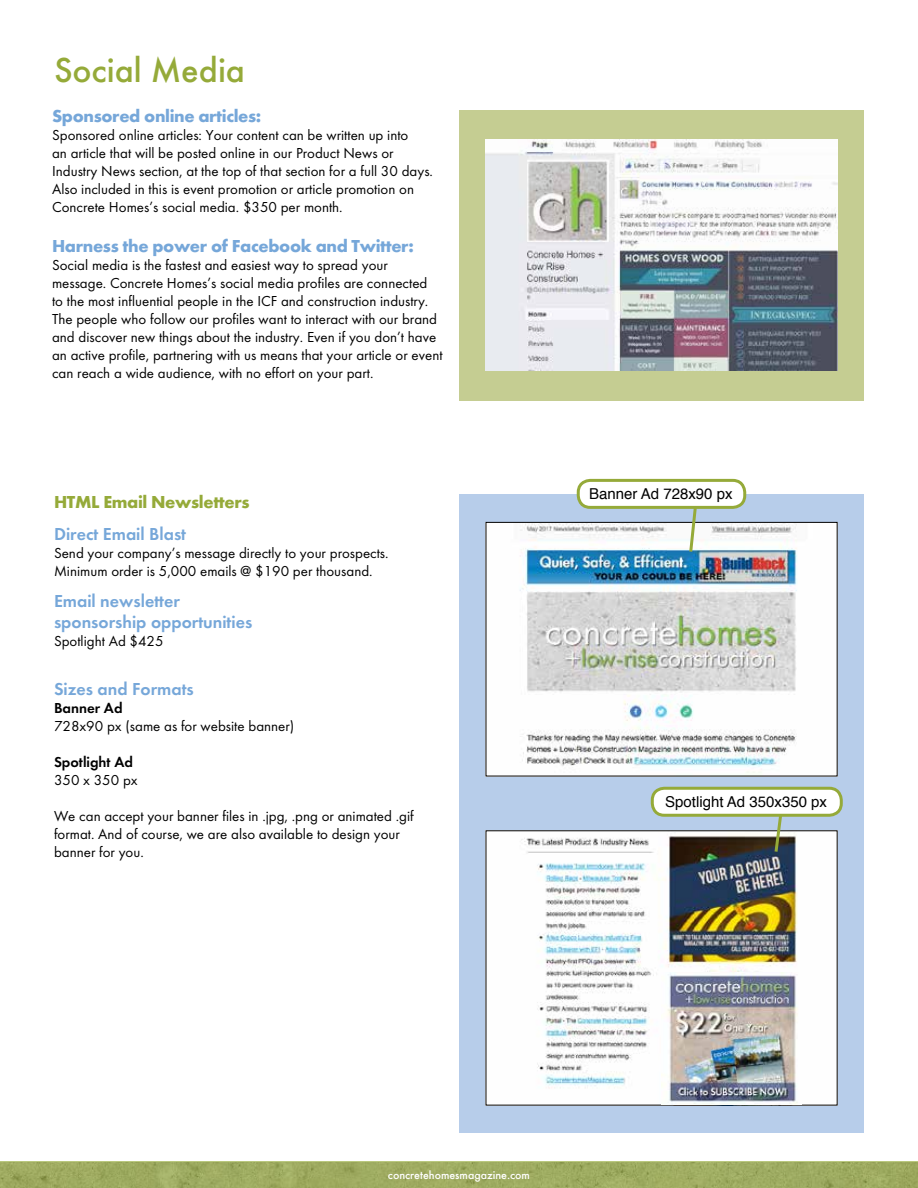
<style>
.page{position:relative;width:918px;height:1188px;background:#fff}
.page>*{position:absolute;margin:0;border:0;box-sizing:border-box;transform-origin:0 0}
.t1{font:500 36px "Futura T";color:#95aa39}
.t2{font:600 18px/21.8px "Futura T";color:#76a7d9}
.t3{font:700 18px "Futura T";letter-spacing:-.02em;color:#76a7d9}
.t4{font:700 18px "Futura T";letter-spacing:-.02em;color:#95aa39}
.t5{font:15px/18px "Futura T";color:#000}
.t6{font:15px "Helvetica";color:#000}
.t7{font:600 15px "Futura T";color:#000}
.t8{font:500 12px "Futura T";color:#fff}
</style>
<div class="page">
<div style="left:0;top:1161px;width:918px;height:27px;background:#9eab61"></div>
<div style="left:459px;top:110px;width:405px;height:291px;background:#c5cd92"></div>
<div style="left:459px;top:494px;width:405px;height:638px;background:#b7cdea"></div>
<img style="left:486px;top:140px;width:352px;height:230px">
<img style="left:488px;top:524px;width:348px;height:250px">
<img style="left:488px;top:832px;width:348px;height:272px">
<img style="left:661px;top:972px;width:140px;height:132px">
<div style="left:578px;top:480px;width:167px;height:27px;background:#fff;border-radius:12px"></div>
<div style="left:577px;top:479px;width:169px;height:30px;border:3px solid #95aa39;border-radius:12px"></div>
<svg style="left:687px;top:505px;width:12px;height:50px"></svg>
<div style="left:652px;top:788px;width:189px;height:27px;background:#fff;border-radius:12px"></div>
<div style="left:651px;top:787px;width:192px;height:30px;border:3px solid #95aa39;border-radius:12px"></div>
<svg style="left:773px;top:813px;width:11px;height:42px"></svg>
<h1 class="t1" style="left:54px;top:49px;width:193px">Social Media</h1>
<p class="t3" style="left:52px;top:105px;width:211px">Sponsored online articles:</p>
<p class="t5" style="left:52px;top:126px;width:382px">Sponsored online articles: Your content can be written up into<br>an article that will be posted online in our Product News or Industry News section, at the top of that section for a full 30 days.<br>Also included in this is event promotion or article promotion on Concrete Homes’s social media. $350 per month.</p>
<p class="t3" style="left:52px;top:235px;width:363px">Harness the power of Facebook and Twitter:</p>
<p class="t5" style="left:52px;top:256px;width:392px">Social media is the fastest and easiest way to spread your message. Concrete Homes’s social media profiles are connected<br>to the most influential people in the ICF and construction industry.<br>The people who follow our profiles want to interact with our brand and discover new things about the industry. Even if you don’t have an active profile, partnering with us means that your article or event can reach a wide audience, with no effort on your part.</p>
<p class="t4" style="left:54px;top:491px;width:197px">HTML Email Newsletters</p>
<p class="t2" style="left:54px;top:523px;width:134px">Direct Email Blast</p>
<p class="t5" style="left:54px;top:544px;width:336px">Send your company’s message directly to your prospects.<br>Minimum order is 5,000 emails @ $190 per thousand.</p>
<p class="t2" style="left:54px;top:590px;width:200px">Email newsletter sponsorship opportunities</p>
<p class="t5" style="left:54px;top:632px;width:111px">Spotlight Ad $425</p>
<p class="t2" style="left:54px;top:678px;width:141px">Sizes and Formats</p>
<p class="t7" style="left:54px;top:699px;width:70px">Banner Ad</p>
<p class="t5" style="left:54px;top:717px;width:242px">728x90 px (same as for website banner)</p>
<p class="t7" style="left:54px;top:753px;width:80px">Spotlight Ad</p>
<p class="t5" style="left:54px;top:771px;width:85px">350 x 350 px</p>
<p class="t5" style="left:54px;top:807px;width:361px">We can accept your banner files in .jpg, .png or animated .gif format. And of course, we are also available to design your banner for you.</p>
<p class="t6" style="left:589px;top:481px;width:145px">Banner Ad 728x90 px</p>
<p class="t6" style="left:665px;top:789px;width:163px">Spotlight Ad 350x350 px</p>
<p class="t8" style="left:388px;top:1168px;width:144px">concretehomesmagazine.com</p>
</div>
